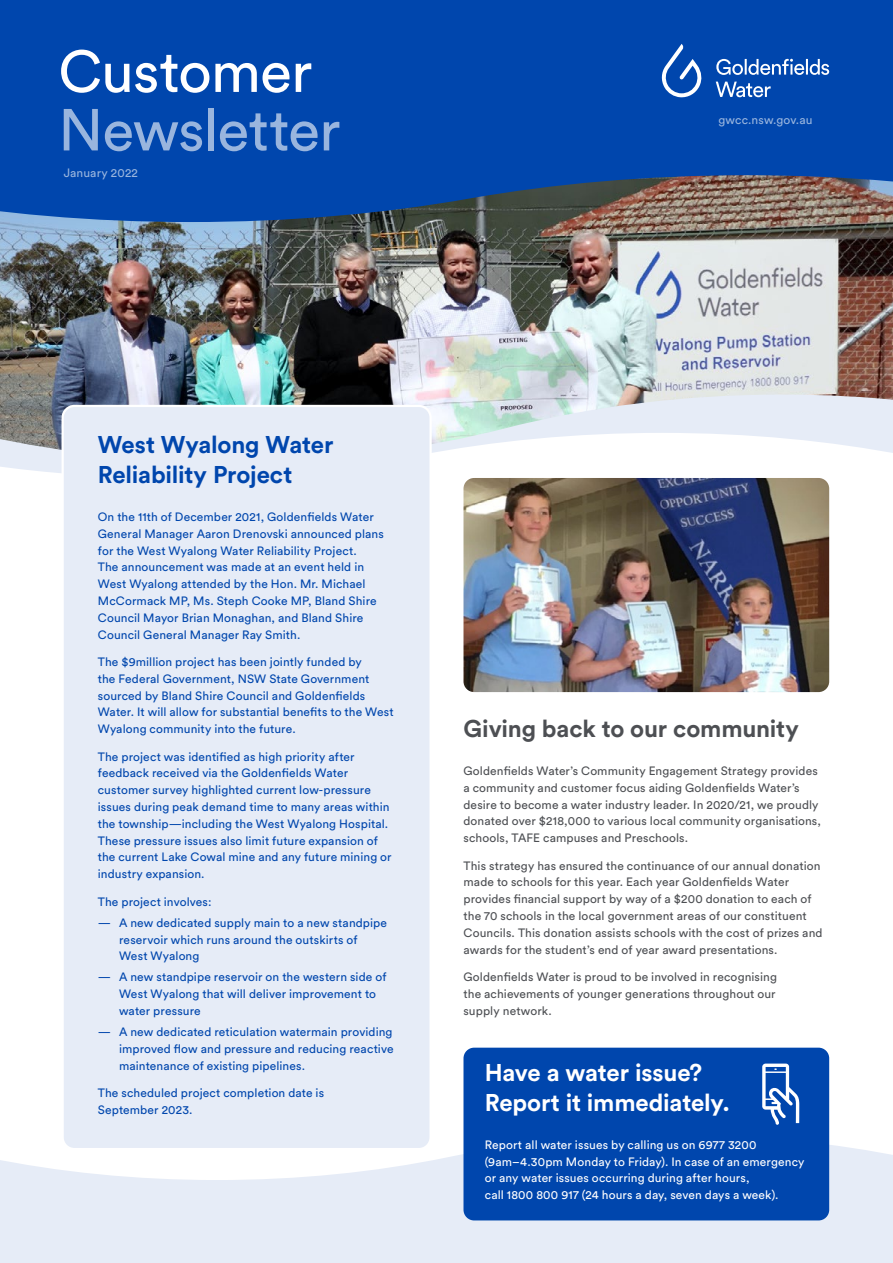
<style>
.page{position:relative;width:893px;height:1263px;background:#fff}
.page>*{position:absolute;margin:0;border:0;box-sizing:border-box;transform-origin:0 0}
.t1{font:58.5px/58.5px "Circular Std";letter-spacing:-.015em;color:#99b5de}
.t2{font:700 24px/30px "Circular Std";letter-spacing:-.005em;color:#fff}
.t3{font:700 24px/30px "Circular Std";letter-spacing:-.01em;color:#0046ad}
.t4{font:700 24px "Circular Std";letter-spacing:-.01em;color:#4d4f53}
.body_copy{font:12px/16.8px "Circular Std";letter-spacing:.01em;color:#0046ad}
.body_copy-2{font:12px/16.8px "Circular Std";letter-spacing:.01em;color:#4d4f53}
.body_copy-3{font:12px/16.8px "Circular Std";letter-spacing:.01em;color:#fff}
.box_spacing{font:12px "Circular Std";letter-spacing:.01em;color:#99b5de}
.s1{color:#fff}
</style>
<div class="page">
<svg style="left:0;top:1135px;width:893px;height:128px;fill:#e6ecf7"></svg>
<img style="left:0;top:222px;width:893px;height:172px">
<svg style="left:0;top:0;width:893px;height:222px;background:#0c49a4"></svg>
<svg style="left:716px;top:59px;width:113px;height:38px;background:#376ebe"></svg>
<svg style="left:662px;top:44px;width:41px;height:53px"></svg>
<svg style="left:0;top:394px;width:893px;height:79px"></svg>
<div style="left:63px;top:406px;width:368px;height:743px;background:#e6ecf7;border-radius:12px"></div>
<div style="left:62px;top:405px;width:370px;height:745px;border:2px solid #fff;border-radius:12px"></div>
<img style="left:463px;top:478px;width:366px;height:214px">
<div style="left:463px;top:1048px;width:366px;height:172px;background:#0046ad;border-radius:11px"></div>
<svg style="left:762px;top:1063px;width:37px;height:62px"></svg>
<p class="t1" style="left:58px;top:41px;width:284px"><span class="s1">Customer<br></span>Newsletter</p>
<p class="box_spacing" style="left:64px;top:166px;width:76px">January 2022</p>
<p class="box_spacing" style="left:718px;top:113px;width:95px">gwcc.nsw.gov.au</p>
<h2 class="t3" style="left:98px;top:429px;width:237px">West Wyalong Water<br>Reliability Project</h2>
<p class="body_copy" style="left:98px;top:508px;width:288px">On the 11th of December 2021, Goldenfields Water General Manager Aaron Drenovski announced plans for the West Wyalong Water Reliability Project.<br>The announcement was made at an event held in West Wyalong attended by the Hon. Mr. Michael McCormack MP, Ms. Steph Cooke MP, Bland Shire Council Mayor Brian Monaghan, and Bland Shire Council General Manager Ray Smith.</p>
<p class="body_copy" style="left:98px;top:653px;width:297px">The $9million project has been jointly funded by<br>the Federal Government, NSW State Government sourced by Bland Shire Council and Goldenfields Water. It will allow for substantial benefits to the West Wyalong community into the future.</p>
<p class="body_copy" style="left:98px;top:748px;width:295px">The project was identified as high priority after feedback received via the Goldenfields Water customer survey highlighted current low-pressure issues during peak demand time to many areas within the township—including the West Wyalong Hospital.<br>These pressure issues also limit future expansion of the current Lake Cowal mine and any future mining or industry expansion.</p>
<p class="body_copy" style="left:98px;top:893px;width:115px">The project involves:</p>
<p class="body_copy" style="left:119px;top:914px;width:270px;text-indent:-21px">— A new dedicated supply main to a new standpipe reservoir which runs around the outskirts of<br>West Wyalong</p>
<p class="body_copy" style="left:119px;top:969px;width:269px;text-indent:-21px">— A new standpipe reservoir on the western side of<br>West Wyalong that will deliver improvement to water pressure</p>
<p class="body_copy" style="left:119px;top:1023px;width:276px;text-align:justify;text-indent:-21px">— A new dedicated reticulation watermain providing improved flow and pressure and reducing reactive maintenance of existing pipelines.</p>
<p class="body_copy" style="left:98px;top:1084px;width:228px">The scheduled project completion date is<br>September 2023.</p>
<h2 class="t4" style="left:463px;top:713px;width:337px">Giving back to our community</h2>
<p class="body_copy-2" style="left:463px;top:762px;width:359px">Goldenfields Water’s Community Engagement Strategy provides a community and customer focus aiding Goldenfields Water’s desire to become a water industry leader. In 2020/21, we proudly donated over $218,000 to various local community organisations, schools, TAFE campuses and Preschools.</p>
<p class="body_copy-2" style="left:463px;top:857px;width:361px">This strategy has ensured the continuance of our annual donation made to schools for this year. Each year Goldenfields Water provides financial support by way of a $200 donation to each of the 70 schools in the local government areas of our constituent Councils. This donation assists schools with the cost of prizes and awards for the student’s end of year award presentations.</p>
<p class="body_copy-2" style="left:463px;top:968px;width:315px;text-align:justify">Goldenfields Water is proud to be involved in recognising the achievements of younger generations throughout our supply network.</p>
<h2 class="t2" style="left:485px;top:1057px;width:247px">Have a water issue?<br>Report it immediately.</h2>
<p class="body_copy-3" style="left:485px;top:1136px;width:321px">Report all water issues by calling us on 6977 3200 (9am–4.30pm Monday to Friday). In case of an emergency or any water issues occurring during after hours,<br>call 1800 800 917 (24 hours a day, seven days a week).</p>
</div>
